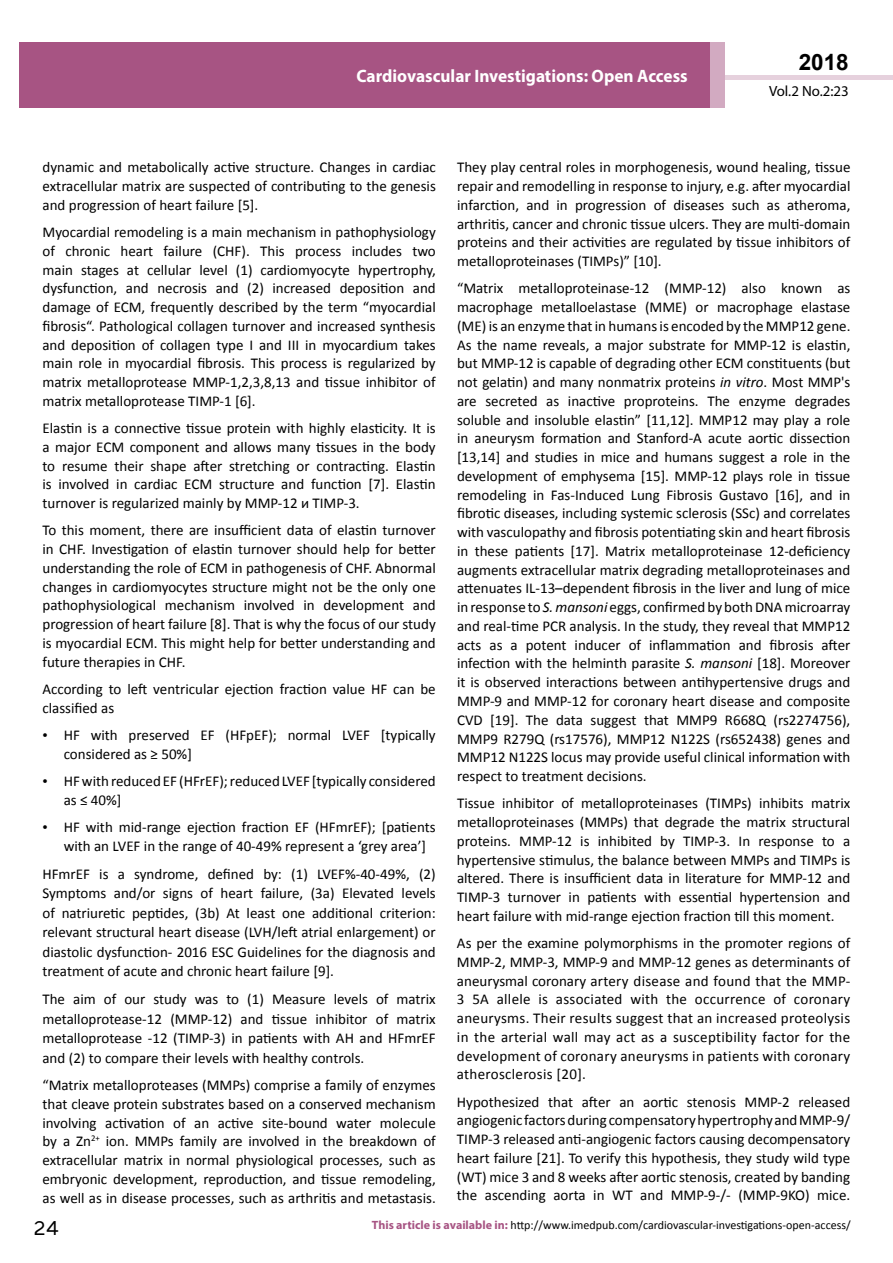
<style>
.page{position:relative;width:893px;height:1263px;background:#fff}
.page>*{position:absolute;margin:0;border:0;box-sizing:border-box;transform-origin:0 0}
.t1{font:25.5px "Tunga";color:#000}
.t2{font:700 22.5px "Arial";color:#000}
.t3{font:700 18px "Myriad Pro";color:#fff;scale:.96 1}
.t4{font:15px/18.8px "Calibri";color:#000;text-align:justify}
.t5{font:14.85px "Myriad Pro";color:#000}
.t6{font:12px "Calibri";color:#000}
.s1{font-family:"Times New Roman"}
.s2{font-style:italic}
.s3{font-family:"Myriad Pro";font-weight:700;color:#a75483}
</style>
<div class="page">
<hr style="left:725px;top:75px;width:168px;height:4px;background:#e6d1dd">
<div style="left:709px;top:42px;width:16px;height:66px;background:#d2aac1"></div>
<div style="left:19px;top:42px;width:690px;height:66px;background:#a75483"></div>
<p class="t3" style="left:357px;top:64px;width:346px">Cardiovascular Investigations: Open Access</p>
<h2 class="t2" style="left:799px;top:47px;width:52px">2018</h2>
<p class="t5" style="left:769px;top:81px;width:81px">Vol.2 No.2:23</p>
<p class="t4" style="left:43px;top:158px;width:395px">dynamic and metabolically active structure. Changes in cardiac extracellular matrix are suspected of contributing to the genesis and progression of heart failure [5].</p>
<p class="t4" style="left:42px;top:223px;width:395px">Myocardial remodeling is a main mechanism in pathophysiology of chronic heart failure (CHF). This process includes two main stages at cellular level (1) cardiomyocyte hypertrophy, dysfunction, and necrosis and (2) increased deposition and damage of ECM, frequently described by the term “myocardial fibrosis“. Pathological collagen turnover and increased synthesis and deposition of collagen type I and III in myocardium takes main role in myocardial fibrosis. This process is regularized by matrix metalloprotease MMP-1,2,3,8,13 and tissue inhibitor of matrix metalloprotease TIMP-1 [6].</p>
<p class="t4" style="left:42px;top:419px;width:395px">Elastin is a connective tissue protein with highly elasticity. It is a major ECM component and allows many tissues in the body to resume their shape after stretching or contracting. Elastin is involved in cardiac ECM structure and function [7]. Elastin turnover is regularized mainly by MMP-12 и TIMP-3.</p>
<p class="t4" style="left:42px;top:521px;width:395px">To this moment, there are insufficient data of elastin turnover in CHF. Investigation of elastin turnover should help for better understanding the role of ECM in pathogenesis of CHF. Abnormal changes in cardiomyocytes structure might not be the only one pathophysiological mechanism involved in development and progression of heart failure [8]. That is why the focus of our study is myocardial ECM. This might help for better understanding and future therapies in CHF.</p>
<p class="t4" style="left:42px;top:680px;width:395px">According to left ventricular ejection fraction value HF can be classified as</p>
<p class="t4" style="left:64px;top:726px;width:374px;text-indent:-21px"><span class="s1">•</span> HF with preserved EF (HFpEF); normal LVEF [typically considered as ≥ 50%]</p>
<p class="t4" style="left:64px;top:772px;width:374px;text-indent:-21px"><span class="s1">•</span> HFwith reduced EF (HFrEF);reduced LVEF [typically considered as ≤ 40%]</p>
<p class="t4" style="left:64px;top:818px;width:374px;text-indent:-21px"><span class="s1">•</span> HF with mid-range ejection fraction EF (HFmrEF); [patients with an LVEF in the range of 40-49% represent a ‘grey area’]</p>
<p class="t4" style="left:42px;top:864px;width:395px;line-height:19.5px">HFmrEF is a syndrome, defined by: (1) LVEF%-40-49%, (2)<br>Symptoms and/or signs of heart failure, (3a) Elevated levels of natriuretic peptides, (3b) At least one additional criterion: relevant structural heart disease (LVH/left atrial enlargement) or diastolic dysfunction- 2016 ESC Guidelines for the diagnosis and treatment of acute and chronic heart failure [9].</p>
<p class="t4" style="left:42px;top:990px;width:395px;line-height:19.5px">The aim of our study was to (1) Measure levels of matrix metalloprotease-12 (MMP-12) and tissue inhibitor of matrix metalloprotease -12 (TIMP-3) in patients with AH and HFmrEF and (2) to compare their levels with healthy controls.</p>
<p class="t4" style="left:42px;top:1076px;width:395px">“Matrix metalloproteases (MMPs) comprise a family of enzymes that cleave protein substrates based on a conserved mechanism involving activation of an active site-bound water molecule by a Zn<sup>2+</sup> ion. MMPs family are involved in the breakdown of extracellular matrix in normal physiological processes, such as embryonic development, reproduction, and tissue remodeling, as well as in disease processes, such as arthritis and metastasis.</p>
<p class="t4" style="left:457px;top:158px;width:395px">They play central roles in morphogenesis, wound healing, tissue repair and remodelling in response to injury, e.g. after myocardial infarction, and in progression of diseases such as atheroma, arthritis, cancer and chronic tissue ulcers. They are multi-domain proteins and their activities are regulated by tissue inhibitors of metalloproteinases (TIMPs)” [10].</p>
<p class="t4" style="left:457px;top:279px;width:395px">“Matrix metalloproteinase-12 (MMP-12) also known as macrophage metalloelastase (MME) or macrophage elastase (ME) is an enzyme that in humans is encoded by the MMP12 gene.<br>As the name reveals, a major substrate for MMP-12 is elastin, but MMP-12 is capable of degrading other ECM constituents (but not gelatin) and many nonmatrix proteins <span class="s2">in vitro</span>. Most MMP's are secreted as inactive proproteins. The enzyme degrades soluble and insoluble elastin” [11,12]. MMP12 may play a role in aneurysm formation and Stanford-A acute aortic dissection [13,14] and studies in mice and humans suggest a role in the development of emphysema [15]. MMP-12 plays role in tissue remodeling in Fas-Induced Lung Fibrosis Gustavo [16], and in fibrotic diseases, including systemic sclerosis (SSc) and correlates with vasculopathy and fibrosis potentiating skin and heart fibrosis in these patients [17]. Matrix metalloproteinase 12-deficiency augments extracellular matrix degrading metalloproteinases and attenuates IL-13–dependent fibrosis in the liver and lung of mice in response to <span class="s2">S. mansoni</span> eggs, confirmed by bothDNAmicroarray and real-time PCR analysis. In the study, they reveal that MMP12 acts as a potent inducer of inflammation and fibrosis after infection with the helminth parasite <span class="s2">S. mansoni</span> [18]. Moreover it is observed interactions between antihypertensive drugs and MMP-9 and MMP-12 for coronary heart disease and composite CVD [19]. The data suggest that MMP9 R668Q (rs2274756), MMP9 R279Q (rs17576), MMP12 N122S (rs652438) genes and MMP12 N122S locus may provide useful clinical information with respect to treatment decisions.</p>
<p class="t4" style="left:457px;top:794px;width:395px">Tissue inhibitor of metalloproteinases (TIMPs) inhibits matrix metalloproteinases (MMPs) that degrade the matrix structural proteins. MMP-12 is inhibited by TIMP-3. In response to a hypertensive stimulus, the balance between MMPs and TIMPs is altered. There is insufficient data in literature for MMP-12 and TIMP-3 turnover in patients with essential hypertension and heart failure with mid-range ejection fraction till this moment.</p>
<p class="t4" style="left:457px;top:934px;width:395px">As per the examine polymorphisms in the promoter regions of MMP-2, MMP-3, MMP-9 and MMP-12 genes as determinants of aneurysmal coronary artery disease and found that the MMP-3 5A allele is associated with the occurrence of coronary aneurysms. Their results suggest that an increased proteolysis in the arterial wall may act as a susceptibility factor for the development of coronary aneurysms in patients with coronary atherosclerosis [20].</p>
<p class="t4" style="left:457px;top:1092px;width:395px">Hypothesized that after an aortic stenosis MMP-2 released angiogenic factorsduring compensatoryhypertrophyandMMP-9/ TIMP-3 released anti-angiogenic factors causing decompensatory heart failure [21]. To verify this hypothesis, they study wild type (WT) mice 3 and 8 weeks after aortic stenosis, created by banding the ascending aorta in WT and MMP-9-/- (MMP-9KO) mice.</p>
<h1 class="t1" style="left:34px;top:1211px;width:27px">24</h1>
<p class="t6" style="left:372px;top:1218px;width:480px"><span class="s3">This article is available in:</span> http://www.imedpub.com/cardiovascular-investigations-open-access/</p>
</div>
